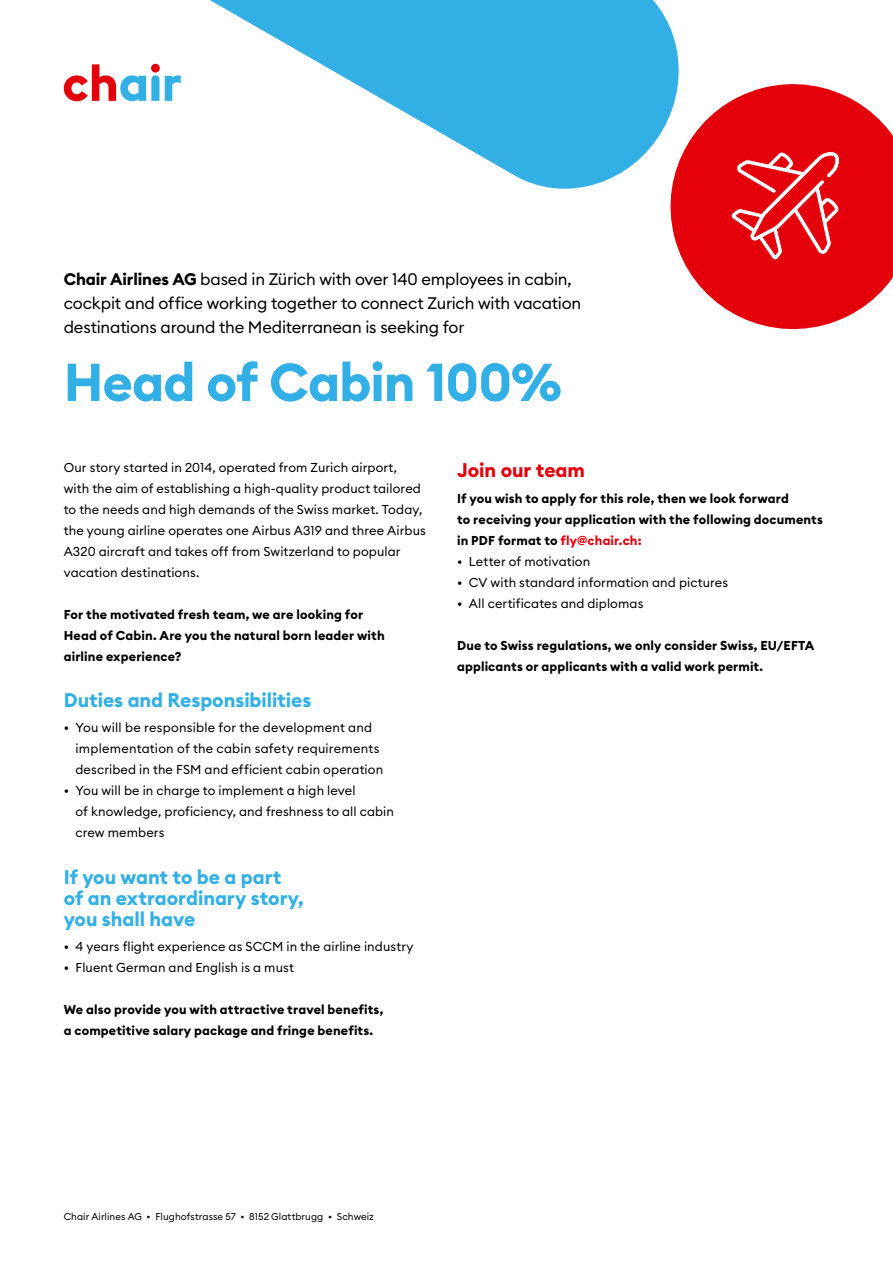
<style>
.page{position:relative;width:893px;height:1263px;background:#fff}
.page>*{position:absolute;margin:0;border:0;box-sizing:border-box;transform-origin:0 0}
.t1{font:700 52.5px "Euclid Circular B";letter-spacing:-.015em;color:#32b0e6}
.t2{font:700 19.5px/21px "Euclid Circular B";color:#32b0e6}
.t3{font:700 19.5px "Euclid Circular B";color:#e3000b}
.t4{font:16.5px/24px "Euclid Circular B";letter-spacing:-.015em;color:#000}
.t5{font:12.75px/21px "Euclid Circular B";letter-spacing:.01em;color:#000}
.t6{font:700 12.75px/21px "Euclid Circular B";letter-spacing:.01em;color:#000}
.t7{font:9.75px "Euclid Circular B";letter-spacing:.005em;color:#000}
.s1{font-weight:700}
.s2{color:#e3000b}
</style>
<div class="page">
<svg style="left:63px;top:0;width:616px;height:189px"></svg>
<svg style="left:657px;top:71px;width:236px;height:259px;fill:#e3000b"></svg>
<svg style="left:730px;top:151px;width:110px;height:110px;background:#e83039"></svg>
<p class="t4" style="left:64px;top:267px;width:519px"><span class="s1">Chair Airlines AG</span> based in Zürich with over 140 employees in cabin, cockpit and office working together to connect Zurich with vacation destinations around the Mediterranean is seeking for</p>
<h1 class="t1" style="left:64px;top:348px;width:500px">Head of Cabin 100%</h1>
<p class="t5" style="left:64px;top:457px;width:364px">Our story started in 2014, operated from Zurich airport,<br>with the aim of establishing a high-quality product tailored to the needs and high demands of the Swiss market. Today, the young airline operates one Airbus A319 and three Airbus A320 aircraft and takes off from Switzerland to popular vacation destinations.</p>
<p class="t6" style="left:64px;top:604px;width:322px">For the motivated fresh team, we are looking for<br>Head of Cabin. Are you the natural born leader with airline experience?</p>
<h2 class="t2" style="left:64px;top:690px;width:249px">Duties and Responsibilities</h2>
<p class="t5" style="left:75px;top:717px;width:309px;text-indent:-12px">• You will be responsible for the development and implementation of the cabin safety requirements described in the FSM and efficient cabin operation</p>
<p class="t5" style="left:75px;top:780px;width:320px;text-indent:-12px">• You will be in charge to implement a high level<br>of knowledge, proficiency, and freshness to all cabin crew members</p>
<h2 class="t2" style="left:64px;top:866px;width:242px">If you want to be a part of an extraordinary story, you shall have</h2>
<p class="t5" style="left:64px;top:936px;width:351px">• 4 years flight experience as SCCM in the airline industry</p>
<p class="t5" style="left:64px;top:957px;width:232px">• Fluent German and English is a must</p>
<p class="t6" style="left:64px;top:999px;width:321px">We also provide you with attractive travel benefits, a competitive salary package and fringe benefits.</p>
<h2 class="t3" style="left:457px;top:458px;width:129px">Join our team</h2>
<p class="t6" style="left:457px;top:488px;width:367px">If you wish to apply for this role, then we look forward<br>to receiving your application with the following documents in PDF format to <span class="s2">fly@chair.ch:</span></p>
<p class="t5" style="left:457px;top:550px;width:135px">• Letter of motivation</p>
<p class="t5" style="left:457px;top:571px;width:273px">• CV with standard information and pictures</p>
<p class="t5" style="left:457px;top:592px;width:188px">• All certificates and diplomas</p>
<p class="t6" style="left:457px;top:635px;width:359px">Due to Swiss regulations, we only consider Swiss, EU/EFTA applicants or applicants with a valid work permit.</p>
<p class="t7" style="left:64px;top:1211px;width:312px">Chair Airlines AG • Flughofstrasse 57 • 8152 Glattbrugg • Schweiz</p>
</div>
